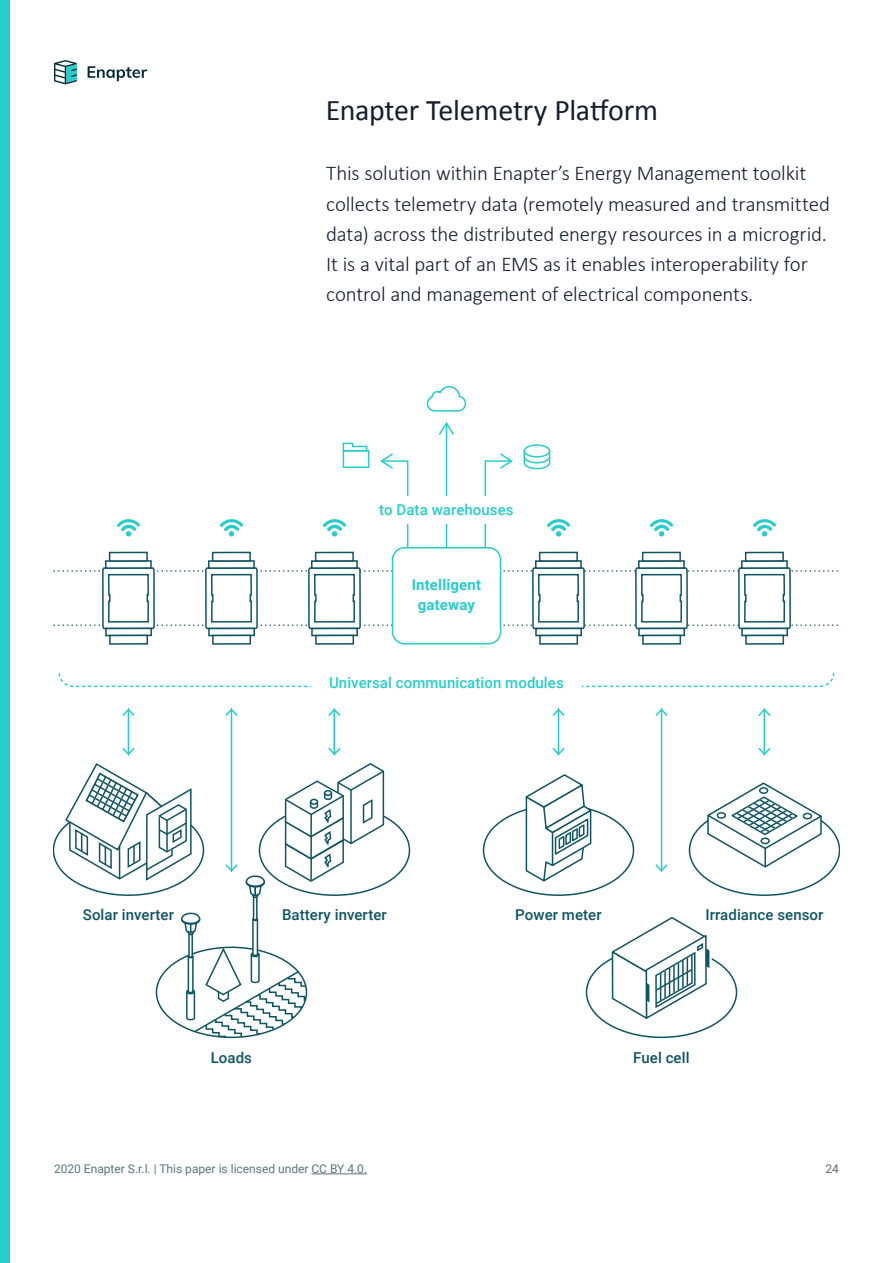
<style>
.page{position:relative;width:893px;height:1263px;background:#fff}
.page>*{position:absolute;margin:0;border:0;box-sizing:border-box;transform-origin:0 0}
.t1{font:30px "Calibri";letter-spacing:-.01em;color:#151e2d}
.t2{font:300 21px/30px "Calibri";letter-spacing:-.01em;color:#151e2d}
.t3{font:500 15px "Roboto";letter-spacing:.005em;color:#0e5563}
.t4{font:500 15px "Roboto";letter-spacing:.005em;color:#27cdcd}
.t5{font:700 15px/19.5px "Roboto";letter-spacing:.01em;color:#27cdcd;text-align:center}
.t6{font:12px "Roboto";color:#58777e}
.t7{font:12px "Roboto";color:#5a6c74}
</style>
<div class="page">
<hr style="left:311px;top:1173px;width:56px;height:1px;background:#58777e">
<div style="left:0;top:0;width:9px;height:1263px;background:#28cdcd"></div>
<svg style="left:53px;top:386px;width:786px;height:653px"></svg>
<div style="left:311px;top:658px;width:271px;height:48px;background:#fff;border-radius:12px"></div>
<svg style="left:88px;top:66px;width:59px;height:15px"></svg>
<svg style="left:54px;top:60px;width:23px;height:24px"></svg>
<h1 class="t1" style="left:326px;top:92px;width:334px">Enapter Telemetry Platform</h1>
<p class="t2" style="left:326px;top:158px;width:505px">This solution within Enapter’s Energy Management toolkit collects telemetry data (remotely measured and transmitted data) across the distributed energy resources in a microgrid.<br>It is a vital part of an EMS as it enables interoperability for control and management of electrical components.</p>
<p class="t4" style="left:379px;top:504px;width:136px">to Data warehouses</p>
<p class="t5" style="left:412px;top:577px;width:71px">Intelligent gateway</p>
<p class="t4" style="left:329px;top:676px;width:236px">Universal communication modules</p>
<p class="t3" style="left:83px;top:908px;width:93px">Solar inverter</p>
<p class="t3" style="left:282px;top:908px;width:106px">Battery inverter</p>
<p class="t3" style="left:515px;top:908px;width:88px">Power meter</p>
<p class="t3" style="left:705px;top:908px;width:119px">Irradiance sensor</p>
<p class="t3" style="left:211px;top:1052px;width:43px">Loads</p>
<p class="t3" style="left:633px;top:1052px;width:58px">Fuel cell</p>
<p class="t6" style="left:54px;top:1164px;width:315px">2020 Enapter S.r.l. | This paper is licensed under CC BY 4.0.</p>
<p class="t7" style="left:825px;top:1164px;width:15px">24</p>
</div>
